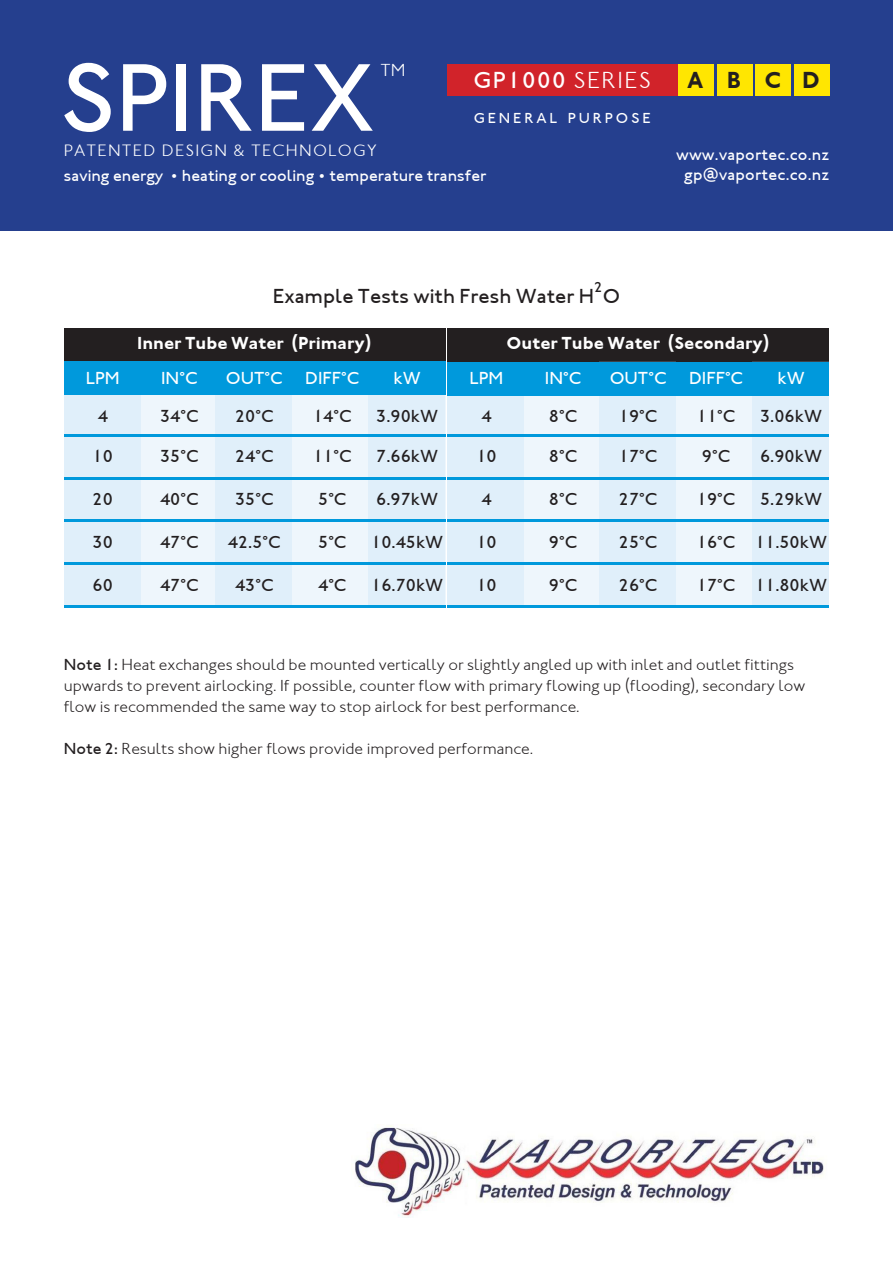
<style>
.page{position:relative;width:893px;height:1263px;background:#fff}
.page>*{position:absolute;margin:0;border:0;box-sizing:border-box;transform-origin:0 0}
.t1{font:99px "Johnston ITCTT Medium";color:#fff}
.t2{font:24px "Johnston ITCTT Medium";letter-spacing:.06em;color:#fff}
.t3{font:24px "Johnston ITCTT Bold";color:#231f20}
.t4{font:21px "Johnston ITCTT Medium";color:#231f20}
.t5{font:18px "Johnston ITCTT Medium";color:#231f20}
.t6{font:18px "Johnston ITCTT Bold";color:#fff}
.t7{font:18px "Johnston ITCTT Medium";color:#fff}
.t8{font:18px "Johnston ITCTT Light";color:#fff}
.t9{font:17.1px "Johnston ITCTT Light";letter-spacing:.07em;color:#fff}
.t10{font:16.5px/21px "Johnston ITCTT Light";color:#231f20}
.t11{font:16.5px "Johnston ITCTT Medium";color:#fff}
.t12{font:15px "Johnston ITCTT Medium";letter-spacing:.19em;color:#fff}
.t13{font:15px "Johnston ITCTT Medium";color:#231f20}
.s1{font-family:"Johnston ITCTT Light"}
.s2{font-family:"Johnston ITCTT Medium"}
</style>
<div class="page">
<div style="left:0;top:0;width:893px;height:230px;background:#253f8e"></div>
<img style="left:355px;top:1125px;width:469px;height:93px">
<div style="left:447px;top:65px;width:231px;height:31px;background:#d1232a"></div>
<div style="left:678px;top:65px;width:36px;height:31px;background:#ffe601"></div>
<div style="left:717px;top:65px;width:36px;height:31px;background:#ffe601"></div>
<div style="left:755px;top:65px;width:36px;height:31px;background:#ffe601"></div>
<div style="left:794px;top:65px;width:36px;height:31px;background:#ffe601"></div>
<div style="left:64px;top:395px;width:381px;height:213px;background:#eef6fc"></div>
<div style="left:64px;top:362px;width:76px;height:246px;background:#e0effa"></div>
<div style="left:64px;top:328px;width:381px;height:34px;background:#231f20"></div>
<div style="left:216px;top:362px;width:76px;height:245px;background:#e0effa"></div>
<div style="left:369px;top:362px;width:76px;height:245px;background:#e0effa"></div>
<div style="left:64px;top:362px;width:381px;height:33px;background:#0099dc"></div>
<hr style="left:64px;top:435px;width:381px;height:2px;background:#0099dc">
<hr style="left:64px;top:606px;width:381px;height:2px;background:#0099dc">
<hr style="left:64px;top:477px;width:381px;height:2px;background:#0099dc">
<hr style="left:64px;top:520px;width:381px;height:2px;background:#0099dc">
<hr style="left:64px;top:563px;width:381px;height:2px;background:#0099dc">
<div style="left:448px;top:395px;width:381px;height:213px;background:#eef6fc"></div>
<div style="left:448px;top:362px;width:76px;height:246px;background:#e0effa"></div>
<div style="left:448px;top:328px;width:381px;height:34px;background:#231f20"></div>
<div style="left:599px;top:362px;width:77px;height:245px;background:#e0effa"></div>
<div style="left:752px;top:362px;width:77px;height:245px;background:#e0effa"></div>
<div style="left:448px;top:362px;width:381px;height:33px;background:#0099dc"></div>
<hr style="left:448px;top:435px;width:381px;height:2px;background:#0099dc">
<hr style="left:448px;top:606px;width:381px;height:2px;background:#0099dc">
<hr style="left:448px;top:477px;width:381px;height:2px;background:#0099dc">
<hr style="left:448px;top:520px;width:381px;height:2px;background:#0099dc">
<hr style="left:448px;top:563px;width:381px;height:2px;background:#0099dc">
<p class="t1" style="left:60px;top:39px;width:318px">SPIREX</p>
<p class="t8" style="left:381px;top:60px;width:26px">TM</p>
<p class="t11" style="left:64px;top:166px;width:424px">saving energy • heating or cooling • temperature transfer</p>
<p class="t2" style="left:473px;top:66px;width:179px">GP1000 <span class="s1">SERIES</span></p>
<p class="t3" style="left:687px;top:66px;width:18px">A</p>
<p class="t12" style="left:474px;top:110px;width:178px">GENERAL PURPOSE</p>
<p class="t3" style="left:727px;top:66px;width:16px">B</p>
<p class="t3" style="left:764px;top:66px;width:18px">C</p>
<p class="t3" style="left:802px;top:66px;width:19px">D</p>
<p class="t9" style="left:64px;top:140px;width:314px">PATENTED DESIGN &amp; TECHNOLOGY</p>
<p class="t11" style="left:676px;top:145px;width:155px">www.vaportec.co.nz</p>
<p class="t11" style="left:684px;top:165px;width:147px">gp@vaportec.co.nz</p>
<p class="t13" style="left:594px;top:278px;width:10px">2</p>
<p class="t4" style="left:273px;top:283px;width:349px">Example Tests with Fresh Water H O</p>
<p class="t6" style="left:137px;top:332px;width:236px">Inner Tube Water (Primary)</p>
<p class="t7" style="left:86px;top:367px;width:35px">LPM</p>
<p class="t7" style="left:161px;top:367px;width:38px">IN°C</p>
<p class="t7" style="left:226px;top:367px;width:58px">OUT°C</p>
<p class="t7" style="left:305px;top:367px;width:56px">DIFF°C</p>
<p class="t7" style="left:394px;top:367px;width:29px">kW</p>
<p class="t5" style="left:98px;top:405px;width:12px">4</p>
<p class="t5" style="left:160px;top:405px;width:40px">34°C</p>
<p class="t5" style="left:235px;top:405px;width:40px">20°C</p>
<p class="t5" style="left:313px;top:405px;width:40px">14°C</p>
<p class="t5" style="left:376px;top:405px;width:63px">3.90kW</p>
<p class="t5" style="left:93px;top:445px;width:22px">10</p>
<p class="t5" style="left:160px;top:445px;width:40px">35°C</p>
<p class="t5" style="left:235px;top:445px;width:40px">24°C</p>
<p class="t5" style="left:313px;top:445px;width:40px">11°C</p>
<p class="t5" style="left:376px;top:445px;width:63px">7.66kW</p>
<p class="t5" style="left:93px;top:489px;width:22px">20</p>
<p class="t5" style="left:160px;top:489px;width:40px">40°C</p>
<p class="t5" style="left:235px;top:489px;width:40px">35°C</p>
<p class="t5" style="left:318px;top:489px;width:30px">5°C</p>
<p class="t5" style="left:376px;top:489px;width:63px">6.97kW</p>
<p class="t5" style="left:93px;top:532px;width:22px">30</p>
<p class="t5" style="left:160px;top:532px;width:40px">47°C</p>
<p class="t5" style="left:228px;top:532px;width:54px">42.5°C</p>
<p class="t5" style="left:318px;top:532px;width:30px">5°C</p>
<p class="t5" style="left:371px;top:532px;width:74px">10.45kW</p>
<p class="t5" style="left:93px;top:574px;width:22px">60</p>
<p class="t5" style="left:160px;top:574px;width:40px">47°C</p>
<p class="t5" style="left:235px;top:574px;width:40px">43°C</p>
<p class="t5" style="left:318px;top:574px;width:30px">4°C</p>
<p class="t5" style="left:371px;top:574px;width:74px">16.70kW</p>
<p class="t6" style="left:507px;top:332px;width:265px">Outer Tube Water (Secondary)</p>
<p class="t7" style="left:470px;top:367px;width:35px">LPM</p>
<p class="t7" style="left:545px;top:367px;width:38px">IN°C</p>
<p class="t7" style="left:610px;top:367px;width:58px">OUT°C</p>
<p class="t7" style="left:689px;top:367px;width:56px">DIFF°C</p>
<p class="t7" style="left:777px;top:367px;width:29px">kW</p>
<p class="t5" style="left:481px;top:405px;width:12px">4</p>
<p class="t5" style="left:549px;top:405px;width:30px">8°C</p>
<p class="t5" style="left:619px;top:405px;width:40px">19°C</p>
<p class="t5" style="left:697px;top:405px;width:40px">11°C</p>
<p class="t5" style="left:760px;top:405px;width:63px">3.06kW</p>
<p class="t5" style="left:476px;top:445px;width:22px">10</p>
<p class="t5" style="left:549px;top:445px;width:30px">8°C</p>
<p class="t5" style="left:619px;top:445px;width:40px">17°C</p>
<p class="t5" style="left:702px;top:445px;width:30px">9°C</p>
<p class="t5" style="left:760px;top:445px;width:63px">6.90kW</p>
<p class="t5" style="left:481px;top:489px;width:12px">4</p>
<p class="t5" style="left:549px;top:489px;width:30px">8°C</p>
<p class="t5" style="left:619px;top:489px;width:40px">27°C</p>
<p class="t5" style="left:697px;top:489px;width:40px">19°C</p>
<p class="t5" style="left:760px;top:489px;width:63px">5.29kW</p>
<p class="t5" style="left:476px;top:532px;width:22px">10</p>
<p class="t5" style="left:549px;top:532px;width:30px">9°C</p>
<p class="t5" style="left:619px;top:532px;width:40px">25°C</p>
<p class="t5" style="left:697px;top:532px;width:132px">16°C 11.50kW</p>
<p class="t5" style="left:476px;top:574px;width:22px">10</p>
<p class="t5" style="left:549px;top:574px;width:30px">9°C</p>
<p class="t5" style="left:619px;top:574px;width:40px">26°C</p>
<p class="t5" style="left:697px;top:574px;width:132px">17°C 11.80kW</p>
<p class="t10" style="left:64px;top:654px;width:743px"><span class="s2">Note 1:</span> Heat exchanges should be mounted vertically or slightly angled up with inlet and outlet fittings upwards to prevent airlocking. If possible, counter flow with primary flowing up (flooding), secondary low flow is recommended the same way to stop airlock for best performance.</p>
<p class="t10" style="left:64px;top:738px;width:471px"><span class="s2">Note 2:</span> Results show higher flows provide improved performance.</p>
</div>
